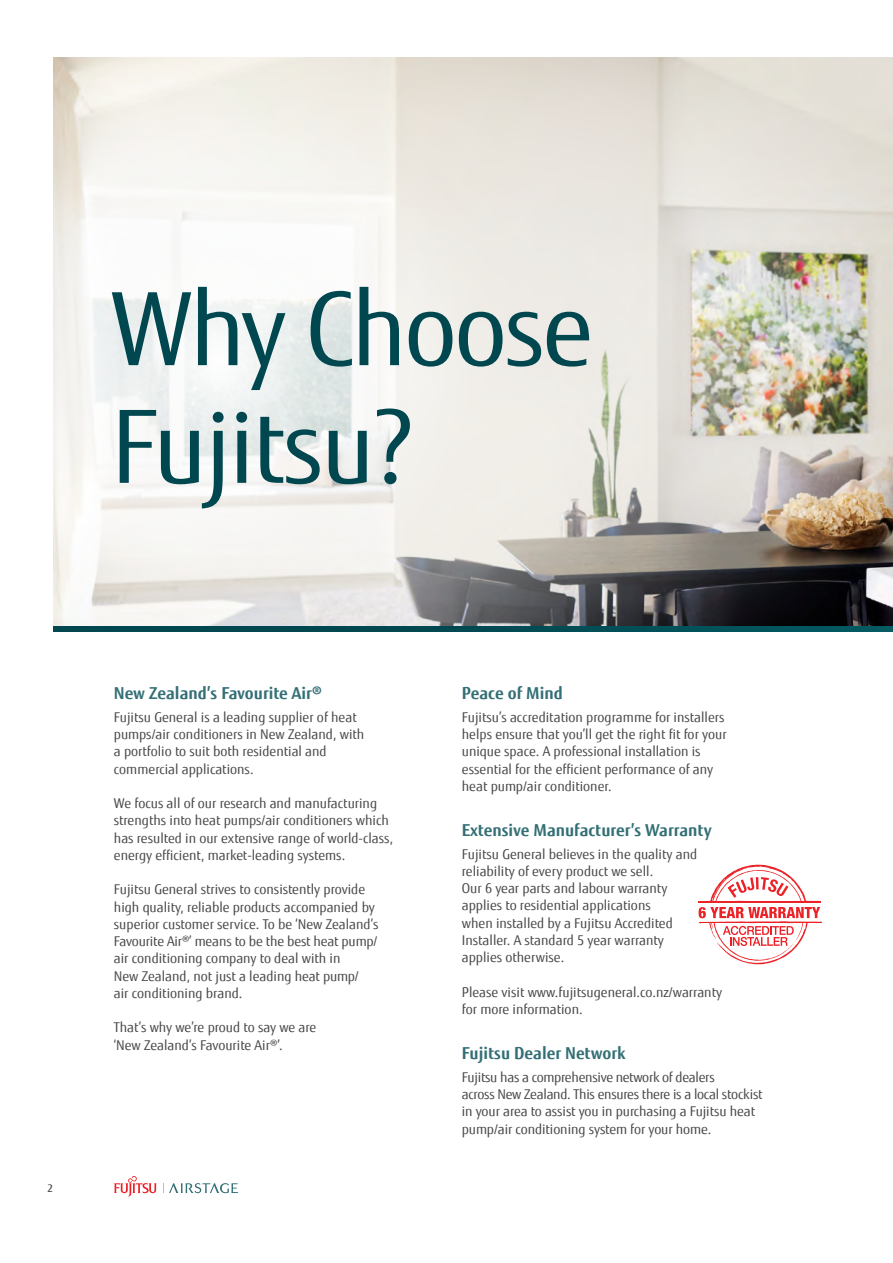
<style>
.page{position:relative;width:893px;height:1263px;background:#fff}
.page>*{position:absolute;margin:0;border:0;box-sizing:border-box;transform-origin:0 0}
.t1{font:101.25px/117.6px "Fujitsu Sans";letter-spacing:-.025em;color:#004750}
.t2{font:700 16.5px "Fujitsu Sans";color:#336f75}
.t3{font:13.5px/17.2px "Fujitsu Sans";color:#48484a}
.t4{font:13.5px/17.2px "Fujitsu Sans";letter-spacing:-.02em;color:#48484a}
.t5{font:500 10.5px "Fujitsu Sans";color:#48484a}
</style>
<div class="page">
<svg style="left:114px;top:1176px;width:43px;height:21px"></svg>
<svg style="left:163px;top:1183px;width:75px;height:10px"></svg>
<div style="left:0;top:0;width:893px;height:876px;background:#fff;opacity:.49"></div>
<svg style="left:699px;top:865px;width:124px;height:100px"></svg>
<svg style="left:53px;top:626px;width:840px;height:5px;background:#004c54"></svg>
<h1 class="t1" style="left:111px;top:271px;width:484px">Why Choose<br>Fujitsu?</h1>
<p class="t5" style="left:48px;top:1181px;width:7px">2</p>
<p class="t2" style="left:114px;top:683px;width:209px">New Zealand’s Favourite Air®</p>
<p class="t3" style="left:114px;top:708px;width:252px">Fujitsu General is a leading supplier of heat pumps/air conditioners in New Zealand, with a portfolio to suit both residential and commercial applications.</p>
<p class="t3" style="left:114px;top:795px;width:281px">We focus all of our research and manufacturing strengths into heat pumps/air conditioners which has resulted in our extensive range of world-class, energy efficient, market-leading systems.</p>
<p class="t3" style="left:114px;top:881px;width:266px">Fujitsu General strives to consistently provide high quality, reliable products accompanied by superior customer service. To be ‘New Zealand’s Favourite Air®’ means to be the best heat pump/ air conditioning company to deal with in<br>New Zealand, not just a leading heat pump/<br>air conditioning brand.</p>
<p class="t3" style="left:114px;top:1019px;width:204px">That’s why we’re proud to say we are ‘New Zealand’s Favourite Air®’.</p>
<p class="t2" style="left:462px;top:683px;width:102px">Peace of Mind</p>
<p class="t3" style="left:462px;top:708px;width:266px">Fujitsu’s accreditation programme for installers helps ensure that you’ll get the right fit for your unique space. A professional installation is essential for the efficient performance of any heat pump/air conditioner.</p>
<p class="t2" style="left:462px;top:819px;width:251px">Extensive Manufacturer’s Warranty</p>
<p class="t3" style="left:462px;top:845px;width:237px">Fujitsu General believes in the quality and reliability of every product we sell.<br>Our 6 year parts and labour warranty applies to residential applications<br>when installed by a Fujitsu Accredited Installer. A standard 5 year warranty applies otherwise.</p>
<p class="t3" style="left:462px;top:983px;width:262px">Please visit www.fujitsugeneral.co.nz/warranty for more information.</p>
<p class="t2" style="left:462px;top:1043px;width:165px">Fujitsu Dealer Network</p>
<p class="t4" style="left:462px;top:1068px;width:302px">Fujitsu has a comprehensive network of dealers<br>across New Zealand. This ensures there is a local stockist in your area to assist you in purchasing a Fujitsu heat pump/air conditioning system for your home.</p>
</div>
